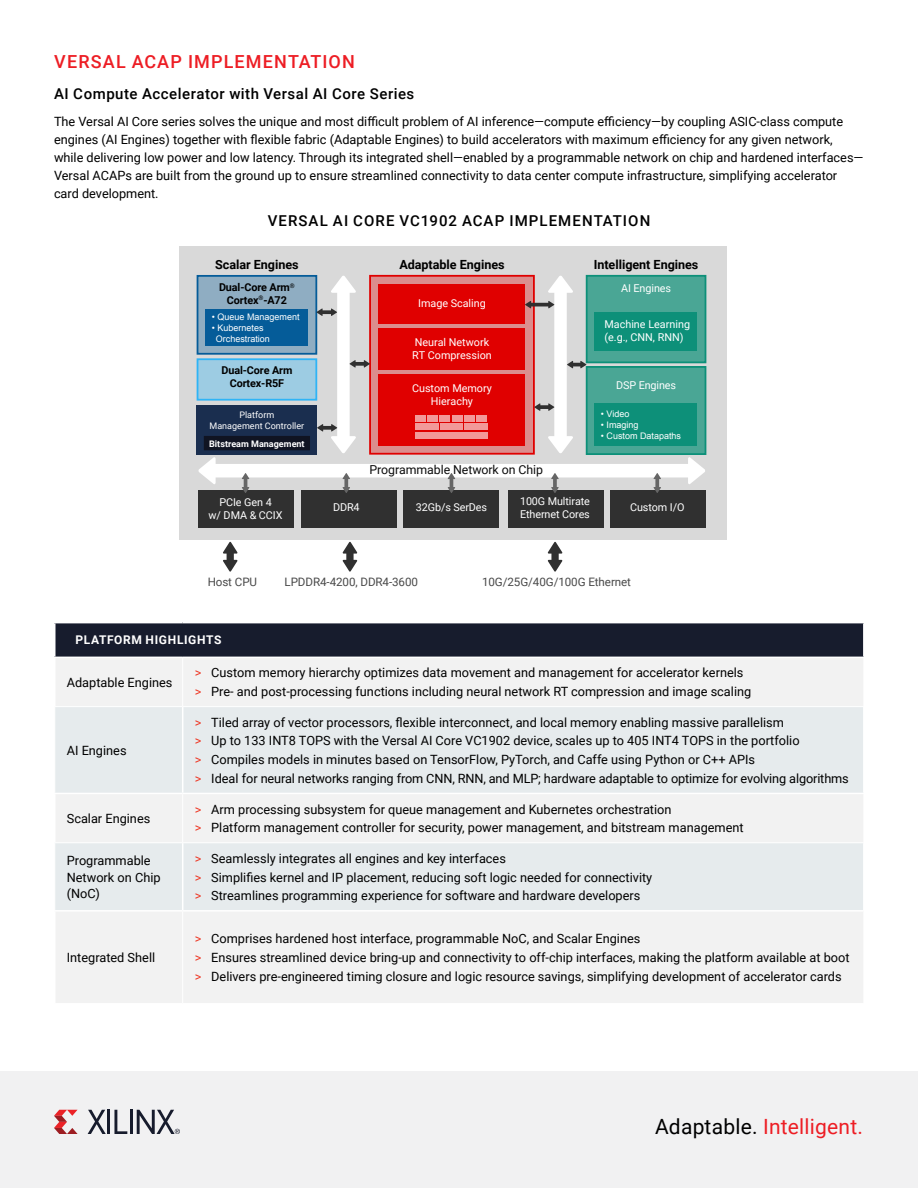
<style>
.page{position:relative;width:918px;height:1188px;background:#fff}
.page>*{position:absolute;margin:0;border:0;box-sizing:border-box;transform-origin:0 0}
.t1{font:21px "Roboto";letter-spacing:.01em;color:#ed1d24}
.t2{font:500 18px "Roboto";letter-spacing:.065em;color:#ed1d24}
.t3{font:500 15px "Roboto";letter-spacing:.04em;color:#000101}
.t4{font:500 15px "Roboto";letter-spacing:.07em;color:#000101}
.t5{font:12.75px/18.8px "Roboto";color:#000}
.t6{font:700 12.6px "Roboto";letter-spacing:-.005em;color:#000}
.t7{font:12.3px "Roboto";letter-spacing:-.005em;color:#0c0c0c}
.t8{font:700 12px "Roboto";letter-spacing:.055em;color:#fff}
.t9{font:11.55px "Roboto";letter-spacing:-.005em;color:#494949}
.t10{font:10.8px/12.9px "Roboto";color:#fff}
.t11{font:700 10.8px/12.9px "Roboto";letter-spacing:-.01em;color:#000;text-align:center}
.t12{font:9px/10.8px "Arial";color:#fff}
.t13{font:9px/10.8px "Roboto";color:#fff;text-align:center}
.t14{font:700 9px "Roboto";color:#fff}
.s1{color:#ee3825}
.s2{color:#000}
</style>
<div class="page">
<div style="left:0;top:1071px;width:918px;height:117px;background:#f1f1f2"></div>
<svg style="left:54px;top:1110px;width:24px;height:24px"></svg>
<svg style="left:88px;top:1110px;width:18px;height:24px"></svg>
<hr style="left:108px;top:1110px;width:2px;height:24px;background:#171c2d">
<svg style="left:114px;top:1110px;width:13px;height:24px"></svg>
<hr style="left:130px;top:1110px;width:3px;height:24px;background:#171c2d">
<svg style="left:137px;top:1110px;width:43px;height:24px"></svg>
<div style="left:55px;top:623px;width:809px;height:34px;background:#171c2d"></div>
<div style="left:56px;top:658px;width:807px;height:345px;background:#f2f2f2"></div>
<svg style="left:55px;top:707px;width:808px;height:203px;fill:#e6ebed"></svg>
<hr style="left:54px;top:623px;width:2px;height:34px;background:#fff">
<hr style="left:863px;top:623px;width:2px;height:34px;background:#fff">
<hr style="left:182px;top:658px;width:1px;height:48px;background:#fff">
<hr style="left:54px;top:706px;width:129px;height:1px;background:#fff">
<hr style="left:183px;top:706px;width:681px;height:1px;background:#fff">
<hr style="left:182px;top:707px;width:1px;height:86px;background:#fff">
<hr style="left:182px;top:843px;width:1px;height:67px;background:#fff">
<hr style="left:54px;top:794px;width:2px;height:48px;background:#fff">
<hr style="left:54px;top:793px;width:129px;height:1px;background:#fff">
<hr style="left:183px;top:793px;width:682px;height:1px;background:#fff">
<hr style="left:182px;top:794px;width:1px;height:48px;background:#fff">
<hr style="left:54px;top:842px;width:129px;height:1px;background:#fff">
<hr style="left:183px;top:842px;width:681px;height:1px;background:#fff">
<hr style="left:54px;top:910px;width:129px;height:2px;background:#fff">
<hr style="left:183px;top:910px;width:682px;height:2px;background:#fff">
<hr style="left:182px;top:912px;width:1px;height:91px;background:#fff">
<div style="left:179px;top:246px;width:548px;height:294px;background:#d9d9d9"></div>
<div style="left:198px;top:490px;width:95px;height:38px;background:#303030"></div>
<div style="left:301px;top:490px;width:95px;height:38px;background:#303030"></div>
<div style="left:508px;top:490px;width:95px;height:38px;background:#303030"></div>
<div style="left:403px;top:490px;width:96px;height:38px;background:#303030"></div>
<div style="left:610px;top:490px;width:96px;height:38px;background:#303030"></div>
<svg style="left:198px;top:275px;width:507px;height:218px"></svg>
<div style="left:378px;top:374px;width:147px;height:71px;background:#e00000"></div>
<div style="left:378px;top:328px;width:147px;height:42px;background:#e00000"></div>
<div style="left:415px;top:415px;width:11px;height:6px;background:#f29999"></div>
<div style="left:415px;top:423px;width:23px;height:7px;background:#f29999"></div>
<div style="left:415px;top:432px;width:72px;height:7px;background:#f29999"></div>
<div style="left:440px;top:423px;width:23px;height:7px;background:#f29999"></div>
<div style="left:464px;top:423px;width:23px;height:7px;background:#f29999"></div>
<div style="left:427px;top:415px;width:11px;height:6px;background:#f29999"></div>
<div style="left:440px;top:415px;width:10px;height:6px;background:#f29999"></div>
<div style="left:452px;top:415px;width:11px;height:6px;background:#f29999"></div>
<div style="left:464px;top:415px;width:11px;height:6px;background:#f29999"></div>
<div style="left:477px;top:415px;width:10px;height:6px;background:#f29999"></div>
<svg style="left:223px;top:542px;width:15px;height:30px"></svg>
<svg style="left:343px;top:542px;width:14px;height:30px"></svg>
<svg style="left:548px;top:542px;width:14px;height:30px"></svg>
<h2 class="t2" style="left:54px;top:48px;width:302px">VERSAL ACAP IMPLEMENTATION</h2>
<p class="t3" style="left:54px;top:83px;width:362px">AI Compute Accelerator with Versal AI Core Series</p>
<p class="t5" style="left:54px;top:112px;width:811px;line-height:18px">The Versal AI Core series solves the unique and most difficult problem of AI inference—compute efficiency—by coupling ASIC-class compute engines (AI Engines) together with flexible fabric (Adaptable Engines) to build accelerators with maximum efficiency for any given network, while delivering low power and low latency. Through its integrated shell—enabled by a programmable network on chip and hardened interfaces— Versal ACAPs are built from the ground up to ensure streamlined connectivity to data center compute infrastructure, simplifying accelerator card development.</p>
<p class="t4" style="left:268px;top:210px;width:384px">VERSAL AI CORE VC1902 ACAP IMPLEMENTATION</p>
<p class="t6" style="left:215px;top:255px;width:85px">Scalar Engines</p>
<p class="t6" style="left:399px;top:255px;width:107px">Adaptable Engines</p>
<p class="t6" style="left:594px;top:255px;width:106px">Intelligent Engines</p>
<p class="t11" style="left:219px;top:281px;width:77px">Dual-Core Arm<sup>®<br></sup>Cortex<sup>®</sup>-A72</p>
<p class="t12" style="left:212px;top:312px;width:89px">• Queue Management</p>
<p class="t12" style="left:216px;top:322px;width:56px;text-indent:-4px">• Kubernetes<br>Orchestration</p>
<p class="t11" style="left:222px;top:363px;width:72px">Dual-Core Arm<br>Cortex-R5F</p>
<p class="t13" style="left:209px;top:409px;width:96px">Platform<br>Management Controller</p>
<p class="t14" style="left:209px;top:437px;width:97px">Bitstream Management</p>
<p class="t10" style="left:209px;top:495px;width:76px;text-align:center">PCIe Gen 4<br>w/ DMA &amp; CCIX</p>
<p class="t10" style="left:333px;top:500px;width:28px">DDR4</p>
<p class="t10" style="left:418px;top:296px;width:69px">Image Scaling</p>
<p class="t10" style="left:412px;top:336px;width:81px">Neural Network<br>RT Compression</p>
<p class="t10" style="left:412px;top:381px;width:81px;text-align:center">Custom Memory<br>Hierachy</p>
<p class="t7" style="left:369px;top:461px;width:175px">Programmable Network on Chip</p>
<p class="t10" style="left:621px;top:281px;width:52px">AI Engines</p>
<p class="t10" style="left:604px;top:318px;width:87px">Machine Learning (e.g., CNN, RNN)</p>
<p class="t10" style="left:616px;top:378px;width:62px">DSP Engines</p>
<p class="t12" style="left:601px;top:409px;width:30px">• Video</p>
<p class="t12" style="left:601px;top:420px;width:39px">• Imaging</p>
<p class="t12" style="left:601px;top:431px;width:82px">• Custom Datapaths</p>
<p class="t10" style="left:520px;top:495px;width:71px">100G Multirate<br>Ethernet Cores</p>
<p class="t10" style="left:416px;top:500px;width:73px">32Gb/s SerDes</p>
<p class="t10" style="left:630px;top:500px;width:56px">Custom I/O</p>
<p class="t9" style="left:208px;top:573px;width:51px">Host CPU</p>
<p class="t9" style="left:285px;top:573px;width:135px">LPDDR4-4200, DDR4-3600</p>
<p class="t9" style="left:482px;top:573px;width:150px">10G/25G/40G/100G Ethernet</p>
<p class="t8" style="left:76px;top:631px;width:148px">PLATFORM HIGHLIGHTS</p>
<p class="t5" style="left:67px;top:672px;width:107px">Adaptable Engines</p>
<p class="t5" style="left:195px;top:663px;width:558px"><span class="s1">&gt;</span> Custom memory hierarchy optimizes data movement and management for accelerator kernels <span class="s1">&gt;</span> Pre- and post-processing functions including neural network RT compression and image scaling</p>
<p class="t5" style="left:67px;top:740px;width:61px">AI Engines</p>
<p class="t5" style="left:195px;top:712px;width:656px"><span class="s1">&gt;</span> Tiled array of vector processors, flexible interconnect, and local memory enabling massive parallelism<br><span class="s1">&gt;</span> Up to 133 INT8 TOPS with the Versal AI Core VC1902 device, scales up to 405 INT4 TOPS in the portfolio<br><span class="s1">&gt;</span> Compiles models in minutes based on TensorFlow, PyTorch, and Caffe using Python or C++ APIs<br><span class="s1">&gt;</span> Ideal for neural networks ranging from CNN, RNN, and MLP; hardware adaptable to optimize for evolving algorithms</p>
<p class="t5" style="left:67px;top:809px;width:85px">Scalar Engines</p>
<p class="t5" style="left:195px;top:799px;width:550px"><span class="s1">&gt;</span> Arm processing subsystem for queue management and Kubernetes orchestration<br><span class="s1">&gt;</span> Platform management controller for security, power management, and bitstream management</p>
<p class="t5" style="left:67px;top:852px;width:95px;line-height:16.5px">Programmable<br>Network on Chip (NoC)</p>
<p class="t5" style="left:195px;top:848px;width:459px"><span class="s1">&gt;</span> Seamlessly integrates all engines and key interfaces<br><span class="s1">&gt;</span> Simplifies kernel and IP placement, reducing soft logic needed for connectivity <span class="s1">&gt;</span> Streamlines programming experience for software and hardware developers</p>
<p class="t5" style="left:67px;top:948px;width:90px">Integrated Shell</p>
<p class="t5" style="left:195px;top:929px;width:656px"><span class="s1">&gt;</span> Comprises hardened host interface, programmable NoC, and Scalar Engines<br><span class="s1">&gt;</span> Ensures streamlined device bring-up and connectivity to off-chip interfaces, making the platform available at boot <span class="s1">&gt;</span> Delivers pre-engineered timing closure and logic resource savings, simplifying development of accelerator cards</p>
<h1 class="t1" style="left:655px;top:1112px;width:209px"><span class="s2">Adaptable.</span> Intelligent.</h1>
</div>
